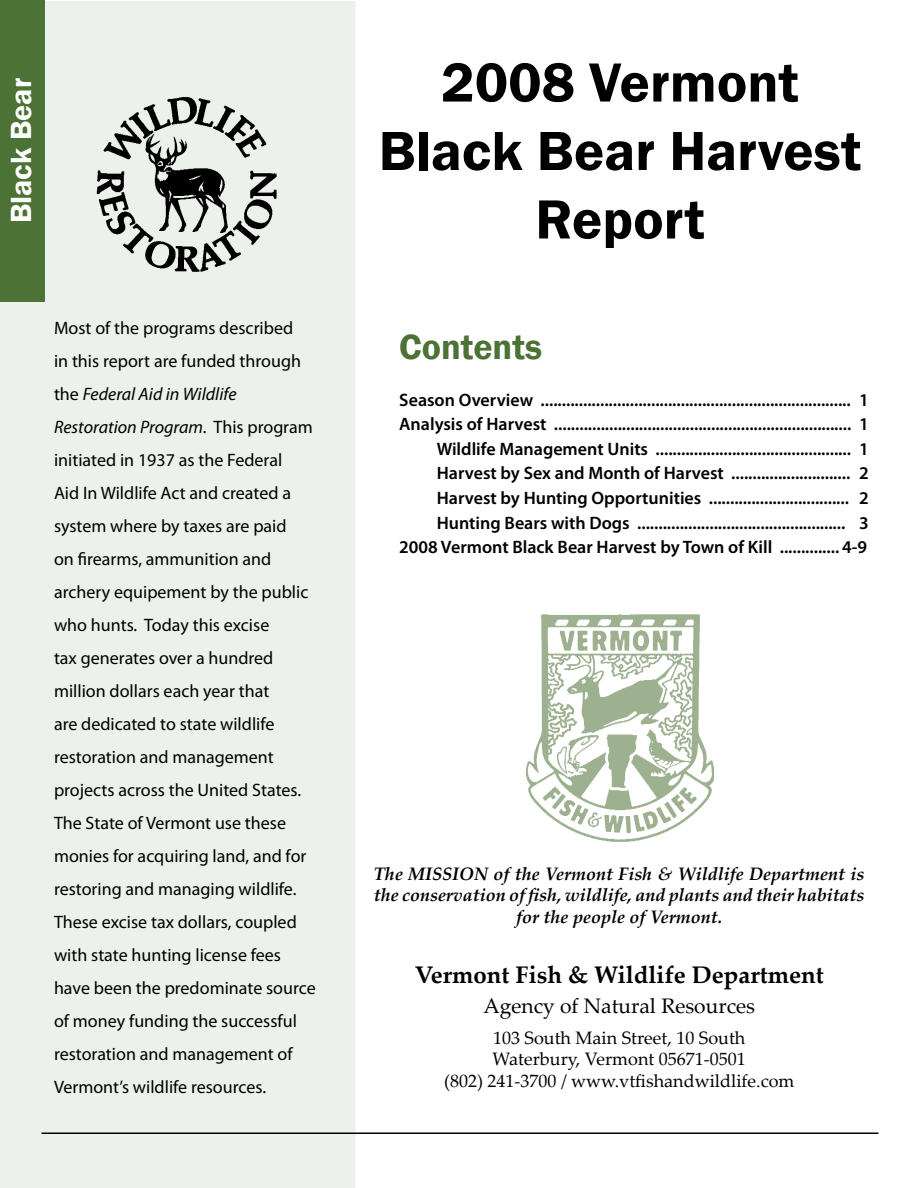
<style>
.page{position:relative;width:918px;height:1188px;background:#fff}
.page>*{position:absolute;margin:0;border:0;box-sizing:border-box;transform-origin:0 0}
.t1{font:600 57px/68.4px "Franklin Gothic";color:#000;text-align:center}
.t2{font:600 36px "Franklin Gothic";color:#4c7235}
.t3{font:600 30px "Franklin Gothic";color:#fff}
.t4{font:700 24px "Palatino Linotype";color:#000}
.t5{font:21px "Palatino Linotype";color:#000}
.t6{font:18px/33px "Myriad Pro";color:#000}
.t7{font:600 18px/24.6px "Myriad Pro";color:#000;text-align:right}
.t8{font:italic 700 18px/21.6px "Palatino Linotype";color:#000;text-align:center}
.t9{font:18px/21.6px "Palatino Linotype";color:#000;text-align:center}
.s1{font-style:italic}
</style>
<div class="page">
<div style="left:0;top:1px;width:356px;height:1187px;background:#edf1eb"></div>
<div style="left:1px;top:0;width:44px;height:301px;background:#4c7235"></div>
<hr style="left:41px;top:1132px;width:837px;height:2px;background:#000">
<img style="left:97px;top:97px;width:180px;height:200px">
<img style="left:526px;top:615px;width:188px;height:226px">
<h3 class="t3" style="left:3px;top:223px;width:147px;rotate:-90deg">Black Bear</h3>
<p class="t6" style="left:54px;top:311px;width:263px">Most of the programs described<br>in this report are funded through the <span class="s1">Federal Aid in Wildlife<br>Restoration Program</span>. This program initiated in 1937 as the Federal<br>Aid In Wildlife Act and created a system where by taxes are paid<br>on firearms, ammunition and archery equipement by the public who hunts. Today this excise<br>tax generates over a hundred million dollars each year that<br>are dedicated to state wildlife restoration and management projects across the United States.<br>The State of Vermont use these monies for acquiring land, and for restoring and managing wildlife.<br>These excise tax dollars, coupled with state hunting license fees have been the predominate source of money funding the successful restoration and management of<br>Vermont’s wildlife resources.</p>
<h1 class="t1" style="left:379px;top:49px;width:484px">2008 Vermont<br>Black Bear Harvest<br>Report</h1>
<h2 class="t2" style="left:399px;top:325px;width:144px">Contents</h2>
<p class="t7" style="left:399px;top:387px;width:471px">Season Overview ......................................................................... 1<br>Analysis of Harvest ...................................................................... 1<br>Wildlife Management Units .............................................. 1<br>Harvest by Sex and Month of Harvest ............................ 2<br>Harvest by Hunting Opportunities ................................. 2<br>Hunting Bears with Dogs ................................................. 3<br>2008 Vermont Black Bear Harvest by Town of Kill .............. 4-9</p>
<p class="t8" style="left:374px;top:862px;width:492px">The MISSION of the Vermont Fish &amp; Wildlife Department is the conservation of fish, wildlife, and plants and their habitats for the people of Vermont.</p>
<h3 class="t4" style="left:415px;top:958px;width:410px">Vermont Fish &amp; Wildlife Department</h3>
<p class="t5" style="left:483px;top:991px;width:273px">Agency of Natural Resources</p>
<p class="t9" style="left:444px;top:1026px;width:352px">103 South Main Street, 10 South<br>Waterbury, Vermont 05671-0501<br>(802) 241-3700 / www.vtfishandwildlife.com</p>
</div>
